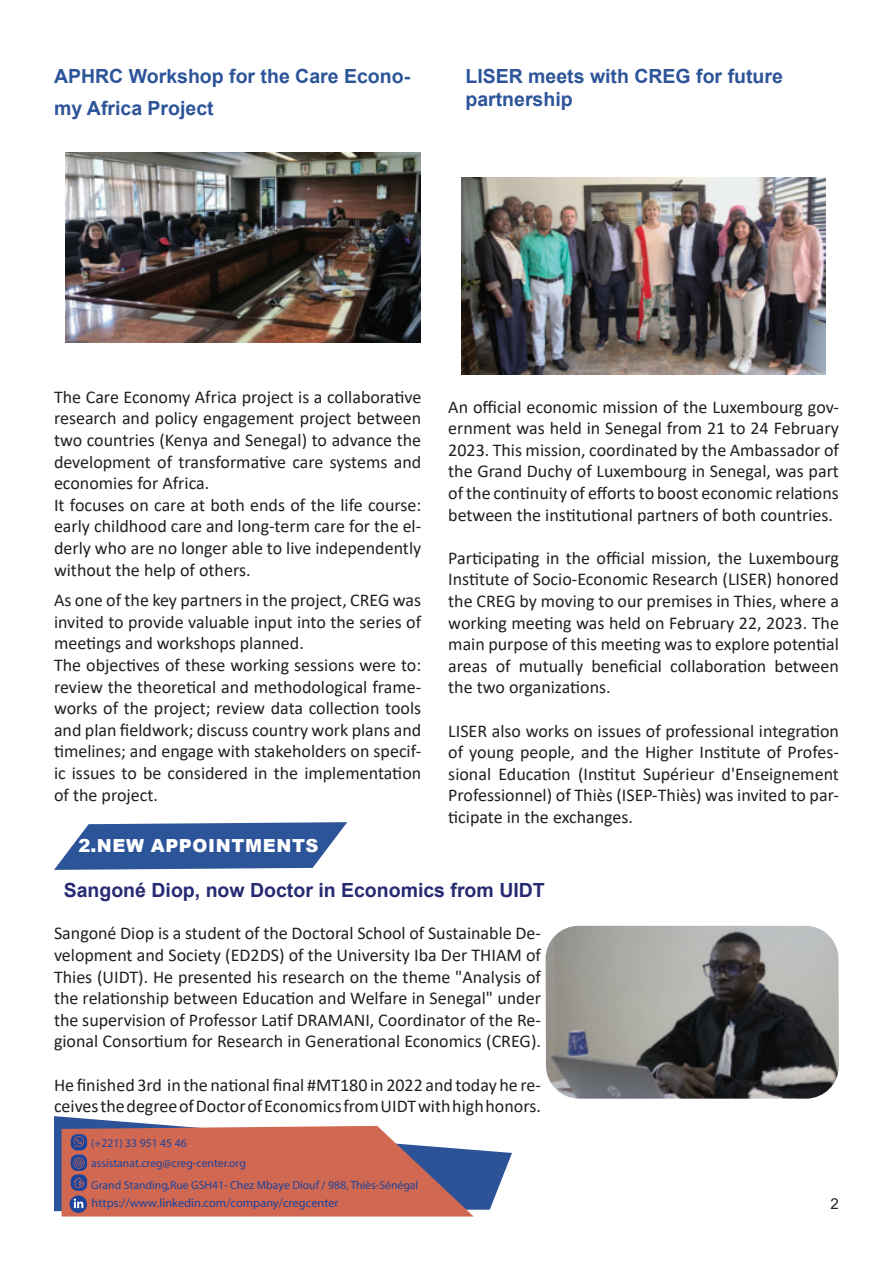
<style>
.page{position:relative;width:893px;height:1263px;background:#fff}
.page>*{position:absolute;margin:0;border:0;box-sizing:border-box;transform-origin:0 0}
.t1{font:700 19.5px/32.4px "Arial";color:#2c5499}
.t2{font:700 19.5px "Arial";color:#262a72}
.t3{font:18px/21.6px "Calibri";color:#231f20;text-align:justify}
.t4{font:900 18px "Arial";letter-spacing:.035em;color:#fff}
.t5{font:15px "Arial";color:#231f20}
.t6{font:12.45px "Myriad Pro";color:#1d449b}
.t7{font:11.7px/20.1px "Myriad Pro";color:#1d449b}
</style>
<div class="page">
<svg style="left:54px;top:1116px;width:458px;height:100px"></svg>
<img style="left:66px;top:153px;width:354px;height:190px">
<img style="left:462px;top:178px;width:364px;height:197px">
<svg style="left:54px;top:822px;width:293px;height:48px;background:#4e70a9"></svg>
<img style="left:546px;top:926px;width:293px;height:173px">
<p class="t1" style="left:54px;top:60px;width:358px">APHRC Workshop for the Care Econo&shy;my Africa Project</p>
<p class="t1" style="left:465px;top:65px;width:319px;line-height:23.4px">LISER meets with CREG for future partnership</p>
<p class="t3" style="left:54px;top:385px;width:369px;text-align:left">The Care Economy Africa project is a collaborative research and policy engagement project between two countries (Kenya and Senegal) to advance the development of transformative care systems and economies for Africa.<br>It focuses on care at both ends of the life course: early childhood care and long-term care for the el&shy;derly who are no longer able to live independently without the help of others.</p>
<p class="t3" style="left:54px;top:589px;width:369px;text-align:left">As one of the key partners in the project, CREG was invited to provide valuable input into the series of meetings and workshops planned.<br>The objectives of these working sessions were to: review the theoretical and methodological frame&shy;works of the project; review data collection tools and plan fieldwork; discuss country work plans and timelines; and engage with stakeholders on specif&shy;ic issues to be considered in the implementation of the project.</p>
<p class="t3" style="left:448px;top:395px;width:392px">An official economic mission of the Luxembourg gov&shy;ernment was held in Senegal from 21 to 24 February 2023. This mission, coordinated by the Ambassador of the Grand Duchy of Luxembourg in Senegal, was part of the continuity of efforts to boost economic relations between the institutional partners of both countries.</p>
<p class="t3" style="left:448px;top:546px;width:392px">Participating in the official mission, the Luxembourg Institute of Socio-Economic Research (LISER) honored the CREG by moving to our premises in Thies, where a working meeting was held on February 22, 2023. The main purpose of this meeting was to explore potential areas of mutually beneficial collaboration between the two organizations.</p>
<p class="t3" style="left:448px;top:719px;width:392px">LISER also works on issues of professional integration of young people, and the Higher Institute of Profes&shy;sional Education (Institut Supérieur d'Enseignement Professionnel) of Thiès (ISEP-Thiès) was invited to par&shy;ticipate in the exchanges.</p>
<p class="t4" style="left:79px;top:832px;width:242px">2.NEW APPOINTMENTS</p>
<p class="t2" style="left:64px;top:876px;width:483px">Sangoné Diop, now Doctor in Economics from UIDT</p>
<p class="t3" style="left:54px;top:922px;width:488px">Sangoné Diop is a student of the Doctoral School of Sustainable De&shy;velopment and Society (ED2DS) of the University Iba Der THIAM of Thies (UIDT). He presented his research on the theme "Analysis of the relationship between Education and Welfare in Senegal" under the supervision of Professor Latif DRAMANI, Coordinator of the Re&shy;gional Consortium for Research in Generational Economics (CREG).</p>
<p class="t3" style="left:54px;top:1073px;width:488px">He finished 3rd in the national final #MT180 in 2022 and today he re&shy;ceives the degree of Doctor of Economics from UIDT with high honors.</p>
<p class="t7" style="left:91px;top:1133px;width:156px">(+221) 33 951 45 46 assistanat.creg@creg-center.org</p>
<p class="t7" style="left:91px;top:1175px;width:329px">Grand Standing,Rue GSH41- Chez Mbaye Diouf / 988, Thiès-Sénégal</p>
<p class="t6" style="left:92px;top:1195px;width:248px">https://www.linkedin.com/company/cregcenter</p>
<p class="t5" style="left:831px;top:1193px;width:10px">2</p>
</div>
